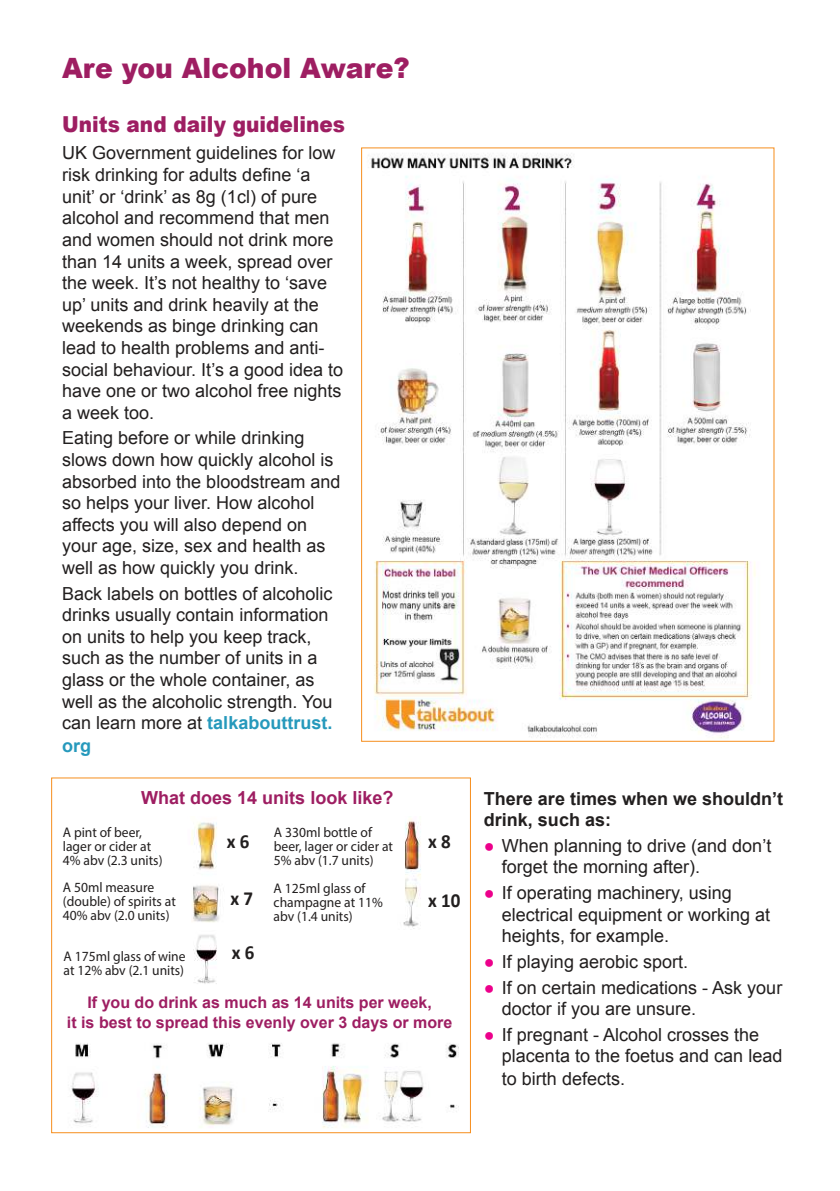
<style>
.page{position:relative;width:840px;height:1191px;background:#fff}
.page>*{position:absolute;margin:0;border:0;box-sizing:border-box;transform-origin:0 0}
.t1{font:900 28px "Arial";color:#9e1e62;scale:.95 1}
.t2{font:900 22px "Arial";color:#9e1e62;scale:.91 1}
.t3{font:700 20px "Calibri";color:#221f1f;scale:.95 1}
.t4{font:18px/21.6px "Arial";color:#221f1f}
.t5{font:700 18px/21.6px "Arial";color:#221f1f}
.t6{font:700 18px "Arial";color:#9e1e62}
.t7{font:700 16px/20px "Arial";color:#9e1e62;text-align:center}
.t8{font:14px/14px "Myriad Pro";color:#221f1f}
.s1{font-weight:700;color:#2699bc}
.s2{color:#ec008b}
</style>
<div class="page">
<div style="left:51px;top:777px;width:419px;height:356px;border:1px solid #f68e1d"></div>
<img style="left:191px;top:822px;width:28px;height:162px">
<img style="left:403px;top:818px;width:18px;height:111px">
<img style="left:71px;top:1043px;width:387px;height:85px">
<img style="left:368px;top:153px;width:388px;height:585px">
<div style="left:426px;top:498px;width:13px;height:28px;background:#fff"></div>
<div style="left:64px;top:951px;width:130px;height:30px;background:#fff"></div>
<h1 class="t1" style="left:62px;top:58px;width:367px">Are you Alcohol Aware?</h1>
<p class="t2" style="left:62px;top:116px;width:312px">Units and daily guidelines</p>
<p class="t4" style="left:62px;top:144px;width:282px">UK Government guidelines for low risk drinking for adults de昀椀ne ‘a unit’ or ‘drink’ as 8g (1cl) of pure alcohol and recommend that men and women should not drink more than 14 units a week, spread over the week. It’s not healthy to ‘save up’ units and drink heavily at the weekends as binge drinking can lead to health problems and anti&shy;social behaviour. It’s a good idea to have one or two alcohol free nights a week too.</p>
<p class="t4" style="left:62px;top:429px;width:280px">Eating before or while drinking slows down how quickly alcohol is absorbed into the bloodstream and so helps your liver. How alcohol affects you will also depend on your age, size, sex and health as well as how quickly you drink.</p>
<p class="t4" style="left:62px;top:584px;width:272px">Back labels on bottles of alcoholic drinks usually contain information on units to help you keep track, such as the number of units in a glass or the whole container, as well as the alcoholic strength. You can learn more at <span class="s1">talkabouttrust. org</span></p>
<p class="t6" style="left:141px;top:790px;width:254px">What does 14 units look like?</p>
<p class="t3" style="left:227px;top:829px;width:25px">x 6</p>
<p class="t8" style="left:63px;top:826px;width:101px">A pint of beer, lager or cider at<br>4% abv (2.3 units)</p>
<p class="t8" style="left:274px;top:826px;width:121px">A 330ml bottle of beer, lager or cider at<br>5% abv (1.7 units)</p>
<p class="t8" style="left:273px;top:883px;width:111px">A 125ml glass of champagne at 11% abv (1.4 units)</p>
<p class="t8" style="left:63px;top:881px;width:114px">A 50ml measure (double) of spirits at<br>40% abv (2.0 units)</p>
<p class="t3" style="left:230px;top:886px;width:25px">x 7</p>
<p class="t3" style="left:428px;top:829px;width:25px">x 8</p>
<p class="t3" style="left:428px;top:888px;width:35px">x 10</p>
<p class="t3" style="left:231px;top:940px;width:25px">x 6</p>
<p class="t7" style="left:67px;top:993px;width:387px">If you do drink as much as 14 units per week,<br>it is best to spread this evenly over 3 days or more</p>
<p class="t8" style="left:64px;top:951px;width:123px">A 175ml glass of wine at 12% abv (2.1 units)</p>
<p class="t5" style="left:483px;top:789px;width:301px">There are times when we shouldn’t drink, such as:</p>
<p class="t4" style="left:501px;top:835px;width:271px;text-indent:-18px"><span class="s2">●</span> When planning to drive (and don’t forget the morning after).</p>
<p class="t4" style="left:501px;top:883px;width:270px;text-indent:-18px"><span class="s2">●</span> If operating machinery, using electrical equipment or working at heights, for example.</p>
<p class="t4" style="left:483px;top:952px;width:206px"><span class="s2">●</span> If playing aerobic sport.</p>
<p class="t4" style="left:501px;top:978px;width:282px;text-indent:-18px"><span class="s2">●</span> If on certain medications - Ask your doctor if you are unsure.</p>
<p class="t4" style="left:501px;top:1025px;width:282px;line-height:22.2px;text-indent:-18px"><span class="s2">●</span> If pregnant - Alcohol crosses the placenta to the foetus and can lead to birth defects.</p>
</div>
